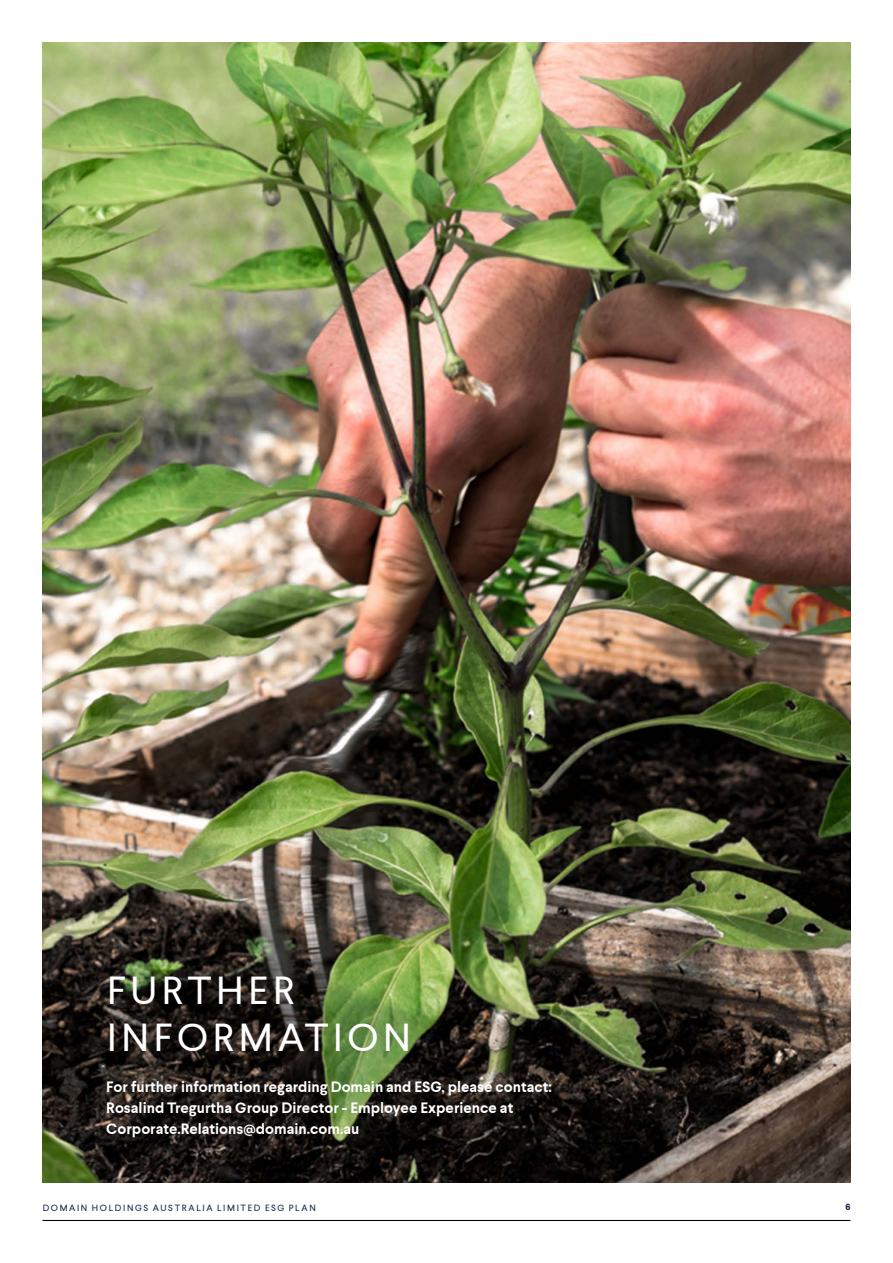
<style>
.page{position:relative;width:893px;height:1263px;background:#fff}
.page>*{position:absolute;margin:0;border:0;box-sizing:border-box;transform-origin:0 0}
.t1{font:39px/46.8px "Larsseit";letter-spacing:.12em;color:#fff}
.t2{font:700 15px/21px "Larsseit";color:#fff}
.t3{font:9px "Larsseit";letter-spacing:.185em;color:#122046}
.t4{font:700 9px "Larsseit";color:#122046}
</style>
<div class="page">
<img style="left:43px;top:43px;width:807px;height:1139px">
<hr style="left:43px;top:1220px;width:807px;height:1px;background:#000">
<h1 class="t1" style="left:107px;top:967px;width:305px">FURTHER<br>INFORMATION</h1>
<p class="t2" style="left:106px;top:1076px;width:447px">For further information regarding Domain and ESG, please contact:<br>Rosalind Tregurtha Group Director - Employee Experience at<br>Corporate.Relations@domain.com.au</p>
<p class="t3" style="left:43px;top:1202px;width:275px">DOMAIN HOLDINGS AUSTRALIA LIMITED ESG PLAN</p>
<p class="t4" style="left:845px;top:1202px;width:7px">6</p>
</div>
